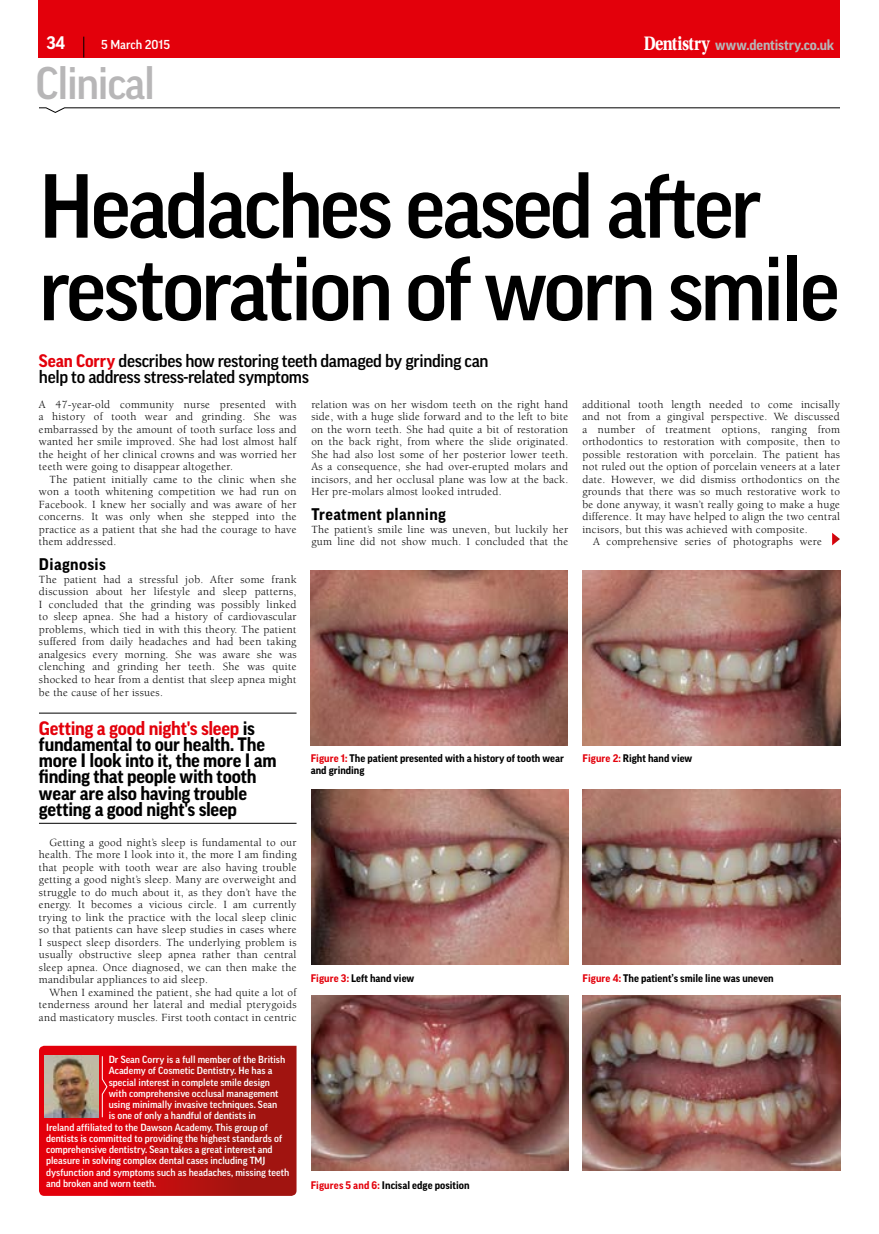
<style>
.page{position:relative;width:879px;height:1234px;background:#fff}
.page>*{position:absolute;margin:0;border:0;box-sizing:border-box;transform-origin:0 0}
.t1{font:500 87.5px/82.5px "Good Pro";letter-spacing:-.04em;color:#000}
.t2{font:500 44px "Good Pro";letter-spacing:-.03em;color:#b7b6b7}
.t3{font:700 18.75px/16.2px "Good Pro";letter-spacing:-.015em;color:#000}
.t4{font:500 17.5px/16.2px "Good Pro";letter-spacing:-.02em;color:#000}
.t5{font:700 17.5px "Good Pro";color:#fff}
.t6{font:700 16.25px "Good Pro";letter-spacing:.025em;color:#000}
.t7{font:700 14.25px "Good Pro";letter-spacing:-.01em;color:#b7b6b7}
.t8{font:500 12.5px "Good Pro";color:#fff}
.t9{font:11.25px/12.5px "Berkeley";letter-spacing:.025em;color:#000;text-align:justify}
.t10{font:700 10.62px/11.2px "Good Pro";color:#000}
.t11{font:500 10px "Good Pro";color:#fff}
.s1{font-family:"Utopia Std";font-size:20.5px;color:#fff}
.s2{font-weight:700;color:#e3000b}
.s3{color:#e3000b}
</style>
<div class="page">
<div style="left:39px;top:0;width:801px;height:58px;background:#e3000b"></div>
<svg style="left:84px;top:37px;width:1px;height:21px"></svg>
<svg style="left:39px;top:107px;width:801px;height:6px"></svg>
<svg style="left:832px;top:533px;width:8px;height:12px"></svg>
<img style="left:311px;top:570px;width:256px;height:175px">
<img style="left:582px;top:789px;width:258px;height:175px">
<img style="left:582px;top:995px;width:258px;height:175px">
<img style="left:582px;top:570px;width:258px;height:175px">
<img style="left:311px;top:789px;width:257px;height:175px">
<img style="left:311px;top:995px;width:257px;height:175px">
<hr style="left:39px;top:712px;width:257px;height:1px;background:#000">
<hr style="left:39px;top:822px;width:257px;height:1px;background:#000">
<svg style="left:39px;top:1045px;width:257px;height:150px;background:#bd1919"></svg>
<h3 class="t5" style="left:46px;top:33px;width:20px">34</h3>
<p class="t8" style="left:101px;top:38px;width:71px">5 March 2015</p>
<p class="t7" style="left:644px;top:36px;width:192px"><span class="s1">Dentistry</span> www.dentistry.co.uk</p>
<h2 class="t2" style="left:35px;top:58px;width:121px">Clinical</h2>
<h1 class="t1" style="left:39px;top:165px;width:802px">Headaches eased after restoration of worn smile</h1>
<h3 class="t4" style="left:39px;top:352px;width:451px"><span class="s2">Sean Corry</span> describes how restoring teeth damaged by grinding can help to address stress-related symptoms</h3>
<p class="t9" style="left:39px;top:398px;width:259px">A 47-year-old community nurse presented with a history of tooth wear and grinding. She was embarrassed by the amount of tooth surface loss and wanted her smile improved. She had lost almost half the height of her clinical crowns and was worried her teeth were going to disappear altogether.</p>
<p class="t9" style="left:39px;top:473px;width:259px;text-indent:11px">The patient initially came to the clinic when she won a tooth whitening competition we had run on Facebook. I knew her socially and was aware of her concerns. It was only when she stepped into the practice as a patient that she had the courage to have them addressed.</p>
<h3 class="t6" style="left:39px;top:555px;width:68px">Diagnosis</h3>
<p class="t9" style="left:39px;top:573px;width:259px">The patient had a stressful job. After some frank discussion about her lifestyle and sleep patterns, I concluded that the grinding was possibly linked to sleep apnea. She had a history of cardiovascular problems, which tied in with this theory. The patient suffered from daily headaches and had been taking analgesics every morning. She was aware she was clenching and grinding her teeth. She was quite shocked to hear from a dentist that sleep apnea might be the cause of her issues.</p>
<p class="t9" style="left:311px;top:398px;width:258px">relation was on her wisdom teeth on the right hand side, with a huge slide forward and to the left to bite on the worn teeth. She had quite a bit of restoration on the back right, from where the slide originated.<br>She had also lost some of her posterior lower teeth.<br>As a consequence, she had over-erupted molars and incisors, and her occlusal plane was low at the back.<br>Her pre-molars almost looked intruded.</p>
<h3 class="t6" style="left:311px;top:505px;width:136px">Treatment planning</h3>
<p class="t9" style="left:311px;top:523px;width:258px">The patient’s smile line was uneven, but luckily her gum line did not show much. I concluded that the</p>
<p class="t9" style="left:582px;top:398px;width:259px">additional tooth length needed to come incisally</p>
<p class="t9" style="left:582px;top:410px;width:259px">and not from a gingival perspective. We discussed</p>
<p class="t9" style="left:582px;top:423px;width:259px">a number of treatment options, ranging from</p>
<p class="t9" style="left:582px;top:435px;width:259px">orthodontics to restoration with composite, then to</p>
<p class="t9" style="left:582px;top:448px;width:259px">possible restoration with porcelain. The patient has</p>
<p class="t9" style="left:582px;top:460px;width:259px">not ruled out the option of porcelain veneers at a later</p>
<p class="t9" style="left:582px;top:473px;width:259px">date. However, we did dismiss orthodontics on the</p>
<p class="t9" style="left:582px;top:485px;width:259px">grounds that there was so much restorative work to</p>
<p class="t9" style="left:582px;top:498px;width:259px">be done anyway, it wasn’t really going to make a huge</p>
<p class="t9" style="left:582px;top:510px;width:259px">difference. It may have helped to align the two central</p>
<p class="t9" style="left:582px;top:523px;width:227px">incisors, but this was achieved with composite.</p>
<p class="t9" style="left:593px;top:535px;width:230px">A comprehensive series of photographs were</p>
<h3 class="t3" style="left:39px;top:719px;width:239px"><span class="s3">Getting a good night's sleep</span> is fundamental to our health. The more I look into it, the more I am finding that people with tooth wear are also having trouble getting a good night's sleep</h3>
<p class="t9" style="left:39px;top:835px;width:259px;text-indent:11px">Getting a good night’s sleep is fundamental to our health. The more I look into it, the more I am finding that people with tooth wear are also having trouble getting a good night’s sleep. Many are overweight and struggle to do much about it, as they don’t have the energy. It becomes a vicious circle. I am currently trying to link the practice with the local sleep clinic so that patients can have sleep studies in cases where I suspect sleep disorders. The underlying problem is usually obstructive sleep apnea rather than central sleep apnea. Once diagnosed, we can then make the mandibular appliances to aid sleep.</p>
<p class="t9" style="left:39px;top:985px;width:259px;text-indent:11px">When I examined the patient, she had quite a lot of tenderness around her lateral and medial pterygoids and masticatory muscles. First tooth contact in centric</p>
<p class="t11" style="left:109px;top:1053px;width:178px">Dr Sean Corry is a full member of the British</p>
<p class="t11" style="left:109px;top:1064px;width:165px">Academy of Cosmetic Dentistry. He has a</p>
<p class="t11" style="left:109px;top:1076px;width:163px">special interest in complete smile design</p>
<p class="t11" style="left:109px;top:1087px;width:171px">with comprehensive occlusal management</p>
<p class="t11" style="left:109px;top:1098px;width:170px">using minimally invasive techniques. Sean</p>
<p class="t11" style="left:109px;top:1109px;width:149px">is one of only a handful of dentists in</p>
<p class="t11" style="left:46px;top:1121px;width:223px">Ireland affiliated to the Dawson Academy. This group of</p>
<p class="t11" style="left:46px;top:1132px;width:238px">dentists is committed to providing the highest standards of</p>
<p class="t11" style="left:46px;top:1143px;width:228px">comprehensive dentistry. Sean takes a great interest and</p>
<p class="t11" style="left:46px;top:1154px;width:221px">pleasure in solving complex dental cases including TMJ</p>
<p class="t11" style="left:46px;top:1166px;width:245px">dysfunction and symptoms such as headaches, missing teeth</p>
<p class="t11" style="left:46px;top:1177px;width:112px">and broken and worn teeth.</p>
<p class="t10" style="left:311px;top:752px;width:255px"><span class="s3">Figure 1:</span> The patient presented with a history of tooth wear and grinding</p>
<p class="t10" style="left:582px;top:752px;width:111px"><span class="s3">Figure 2:</span> Right hand view</p>
<p class="t10" style="left:311px;top:972px;width:105px"><span class="s3">Figure 3:</span> Left hand view</p>
<p class="t10" style="left:311px;top:1178px;width:160px"><span class="s3">Figures 5 and 6:</span> Incisal edge position</p>
<p class="t10" style="left:582px;top:972px;width:193px"><span class="s3">Figure 4:</span> The patient’s smile line was uneven</p>
</div>
